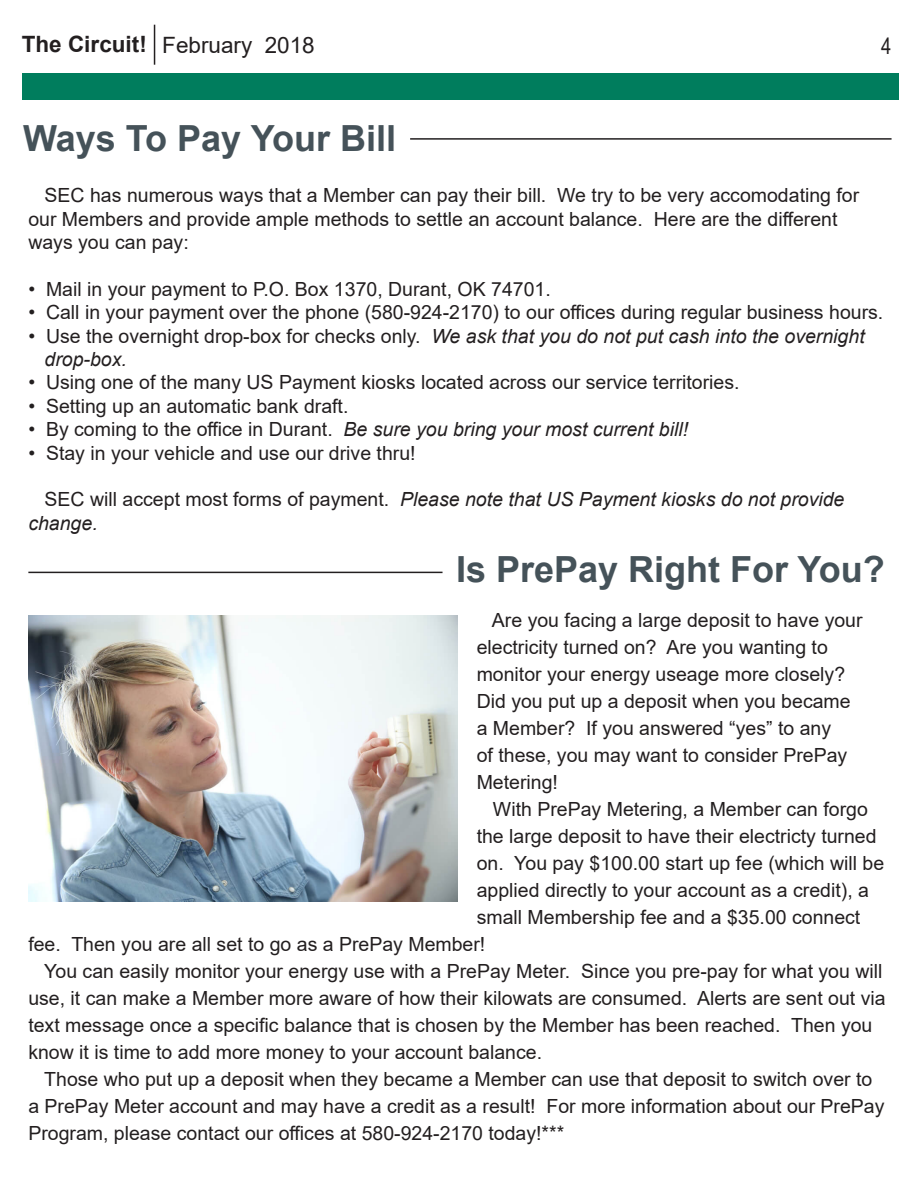
<style>
.page{position:relative;width:918px;height:1188px;background:#fff}
.page>*{position:absolute;margin:0;border:0;box-sizing:border-box;transform-origin:0 0}
.t1{font:700 36px "Arial";color:#455259}
.t2{font:22.5px "Arial";color:#231f20}
.t3{font:700 22.5px "Arial";color:#231f20}
.t4{font:22.5px "Arial Narrow";color:#231f20}
.t5{font:19.5px/27px "Arial";color:#231f20}
.t6{font:italic 19.5px/23.4px "Arial";color:#231f20}
.s1{font-style:normal}
</style>
<div class="page">
<hr style="left:410px;top:138px;width:482px;height:2px;background:#231f20">
<div style="left:22px;top:73px;width:877px;height:27px;background:#007d5d"></div>
<hr style="left:154px;top:25px;width:1px;height:40px;background:#231f20">
<hr style="left:28px;top:572px;width:415px;height:1px;background:#231f20">
<img style="left:28px;top:615px;width:429px;height:287px">
<p class="t3" style="left:22px;top:29px;width:127px">The Circuit!</p>
<p class="t2" style="left:162px;top:29px;width:154px">February 2018</p>
<p class="t4" style="left:881px;top:29px;width:12px">4</p>
<p class="t1" style="left:23px;top:113px;width:374px">Ways To Pay Your Bill</p>
<p class="t5" style="left:28px;top:183px;width:832px;line-height:23.4px;text-indent:16px">SEC has numerous ways that a Member can pay their bill. We try to be very accomodating for our Members and provide ample methods to settle an account balance. Here are the different ways you can pay:</p>
<p class="t5" style="left:28px;top:275px;width:524px">• Mail in your payment to P.O. Box 1370, Durant, OK 74701.</p>
<p class="t5" style="left:28px;top:299px;width:856px">• Call in your payment over the phone (580-924-2170) to our offices during regular business hours.</p>
<p class="t6" style="left:28px;top:324px;width:838px"><span class="s1">• Use the overnight drop-box for checks only.</span> We ask that you do not put cash into the overnight</p>
<p class="t6" style="left:45px;top:348px;width:84px">drop-box.</p>
<p class="t5" style="left:28px;top:369px;width:713px">• Using one of the many US Payment kiosks located across our service territories.</p>
<p class="t5" style="left:28px;top:392px;width:322px">• Setting up an automatic bank draft.</p>
<p class="t6" style="left:28px;top:418px;width:661px"><span class="s1">• By coming to the office in Durant.</span> Be sure you bring your most current bill!</p>
<p class="t5" style="left:28px;top:439px;width:389px">• Stay in your vehicle and use our drive thru!</p>
<p class="t6" style="left:28px;top:488px;width:818px;text-indent:16px"><span class="s1">SEC will accept most forms of payment.</span> Please note that US Payment kiosks do not provide change.</p>
<p class="t1" style="left:456px;top:544px;width:430px">Is PrePay Right For You?</p>
<p class="t5" style="left:477px;top:607px;width:387px;text-indent:15px">Are you facing a large deposit to have your electricity turned on? Are you wanting to monitor your energy useage more closely?<br>Did you put up a deposit when you became a Member? If you answered “yes” to any<br>of these, you may want to consider PrePay Metering!</p>
<p class="t5" style="left:493px;top:796px;width:376px">With PrePay Metering, a Member can forgo</p>
<p class="t5" style="left:477px;top:823px;width:401px">the large deposit to have their electricty turned</p>
<p class="t5" style="left:477px;top:850px;width:409px">on. You pay $100.00 start up fee (which will be</p>
<p class="t5" style="left:477px;top:877px;width:394px">applied directly to your account as a credit), a</p>
<p class="t5" style="left:477px;top:904px;width:385px">small Membership fee and a $35.00 connect</p>
<p class="t5" style="left:28px;top:931px;width:459px">fee. Then you are all set to go as a PrePay Member!</p>
<p class="t5" style="left:28px;top:958px;width:859px;text-indent:16px">You can easily monitor your energy use with a PrePay Meter. Since you pre-pay for what you will use, it can make a Member more aware of how their kilowats are consumed. Alerts are sent out via text message once a specific balance that is chosen by the Member has been reached. Then you know it is time to add more money to your account balance.</p>
<p class="t5" style="left:28px;top:1066px;width:858px;text-indent:16px">Those who put up a deposit when they became a Member can use that deposit to switch over to a PrePay Meter account and may have a credit as a result! For more information about our PrePay<br>Program, please contact our offices at 580-924-2170 today!***</p>
</div>
